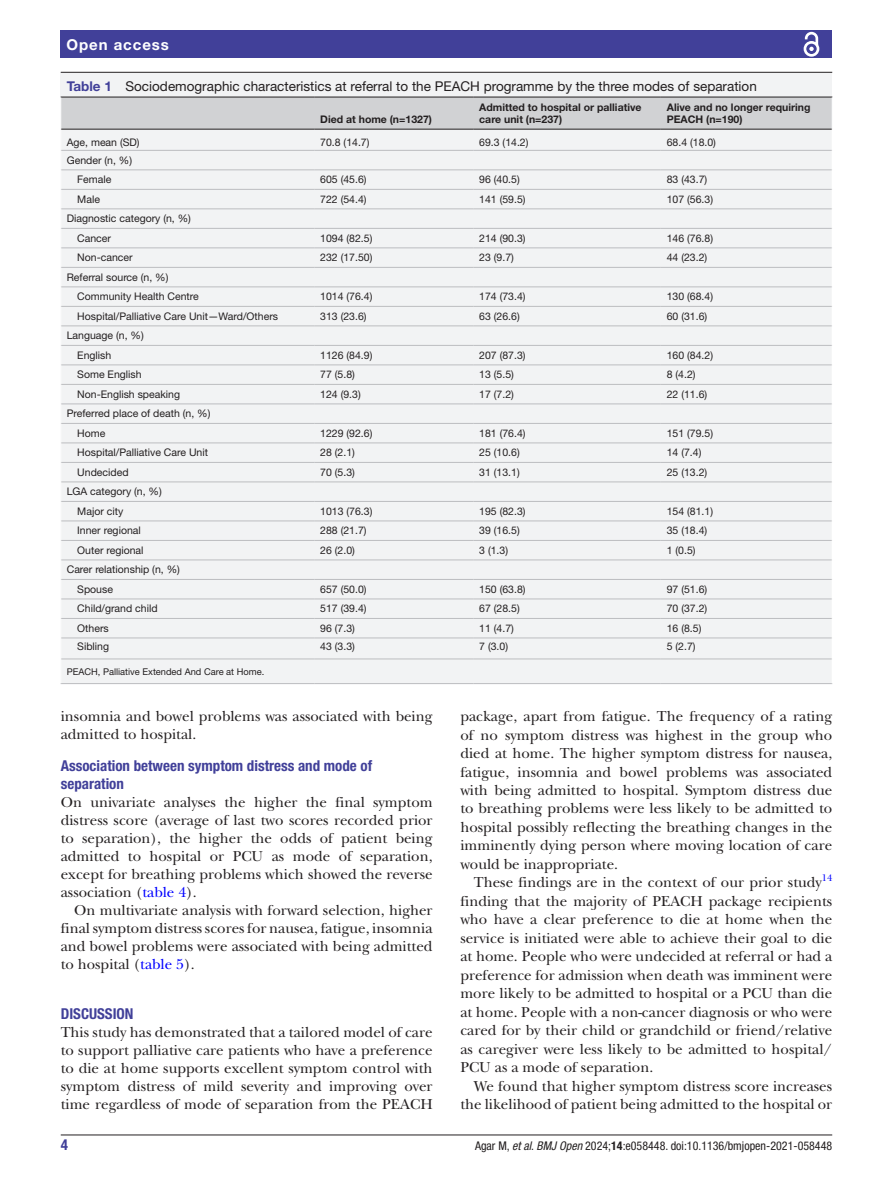
<style>
.page{position:relative;width:893px;height:1191px;background:#fff}
.page>*{position:absolute;margin:0;border:0;box-sizing:border-box;transform-origin:0 0}
.t1{font:15px/18.5px "New Baskerville";color:#231f20;text-align:justify}
.t2{font:700 condensed 15px/18px "Helvetica Neue LT Std";color:#414099}
.t3{font:700 15px "Helvetica Neue LT Std";letter-spacing:.065em;color:#fff}
.t4{font:13.5px "Helvetica Neue LT Std";color:#231f20}
.t5{font:condensed 12px "Helvetica Neue LT Std";color:#231f20}
.t6{font:10.5px/19.5px "Helvetica Neue LT Std";color:#231f20}
.t7{font:700 10.5px/12.6px "Helvetica Neue LT Std";color:#231f20}
.t8{font:9.9px "New Baskerville";color:#00f}
.t9{font:9.3px "Helvetica Neue LT Std";color:#231f20}
.s1{font-weight:700;color:#414099}
.s2{color:#00f}
.s3{font-style:italic}
.s4{font-weight:700}
</style>
<div class="page">
<hr style="left:61px;top:1134px;width:771px;height:1px;background:#231f20">
<div style="left:61px;top:31px;width:771px;height:27px;background:#414099"></div>
<svg style="left:803px;top:31px;width:17px;height:26px"></svg>
<div style="left:61px;top:73px;width:771px;height:611px;background:#f2f3f4"></div>
<hr style="left:61px;top:72px;width:771px;height:1px;background:#231f20">
<hr style="left:61px;top:683px;width:253px;height:1px;background:#bcbdc0">
<hr style="left:314px;top:683px;width:159px;height:1px;background:#bcbdc0">
<hr style="left:473px;top:683px;width:188px;height:1px;background:#bcbdc0">
<hr style="left:661px;top:683px;width:171px;height:1px;background:#bcbdc0">
<svg style="left:60px;top:97px;width:773px;height:563px"></svg>
<p class="t3" style="left:66px;top:35px;width:104px">Open access</p>
<p class="t4" style="left:67px;top:78px;width:692px"><span class="s1">Table 1</span> Sociodemographic characteristics at referral to the PEACH programme by the three modes of separation</p>
<p class="t7" style="left:320px;top:113px;width:113px">Died at home (n=1327)</p>
<p class="t7" style="left:479px;top:100px;width:164px">Admitted to hospital or palliative care unit (n=237)</p>
<p class="t7" style="left:667px;top:100px;width:145px">Alive and no longer requiring<br>PEACH (n=190)</p>
<p class="t6" style="left:67px;top:132px;width:74px">Age, mean (SD)</p>
<p class="t6" style="left:320px;top:132px;width:51px">70.8 (14.7)</p>
<p class="t6" style="left:479px;top:132px;width:51px">69.3 (14.2)</p>
<p class="t6" style="left:667px;top:132px;width:51px">68.4 (18.0)</p>
<p class="t6" style="left:77px;top:150px;width:56px;text-indent:-10px">Gender (n, %)<br>Female</p>
<p class="t6" style="left:320px;top:170px;width:48px">605 (45.6)</p>
<p class="t6" style="left:479px;top:170px;width:42px">96 (40.5)</p>
<p class="t6" style="left:667px;top:170px;width:42px">83 (43.7)</p>
<p class="t6" style="left:77px;top:189px;width:24px">Male</p>
<p class="t6" style="left:320px;top:189px;width:48px">722 (54.4)</p>
<p class="t6" style="left:479px;top:189px;width:48px">141 (59.5)</p>
<p class="t6" style="left:667px;top:189px;width:48px">107 (56.3)</p>
<p class="t6" style="left:77px;top:209px;width:115px;text-indent:-10px">Diagnostic category (n, %)<br>Cancer</p>
<p class="t6" style="left:320px;top:228px;width:54px">1094 (82.5)</p>
<p class="t6" style="left:479px;top:228px;width:48px">214 (90.3)</p>
<p class="t6" style="left:667px;top:228px;width:48px">146 (76.8)</p>
<p class="t6" style="left:77px;top:248px;width:57px">Non-cancer</p>
<p class="t6" style="left:320px;top:248px;width:54px">232 (17.50)</p>
<p class="t6" style="left:479px;top:248px;width:36px">23 (9.7)</p>
<p class="t6" style="left:667px;top:248px;width:42px">44 (23.2)</p>
<p class="t6" style="left:77px;top:267px;width:123px;text-indent:-10px">Referral source (n, %)<br>Community Health Centre</p>
<p class="t6" style="left:320px;top:287px;width:54px">1014 (76.4)</p>
<p class="t6" style="left:479px;top:287px;width:48px">174 (73.4)</p>
<p class="t6" style="left:667px;top:287px;width:48px">130 (68.4)</p>
<p class="t6" style="left:77px;top:306px;width:202px">Hospital/Palliative Care Unit—Ward/Others</p>
<p class="t6" style="left:320px;top:306px;width:48px">313 (23.6)</p>
<p class="t6" style="left:479px;top:306px;width:42px">63 (26.6)</p>
<p class="t6" style="left:667px;top:306px;width:42px">60 (31.6)</p>
<p class="t6" style="left:77px;top:326px;width:68px;text-indent:-10px">Language (n, %)<br>English</p>
<p class="t6" style="left:320px;top:345px;width:54px">1126 (84.9)</p>
<p class="t6" style="left:479px;top:345px;width:48px">207 (87.3)</p>
<p class="t6" style="left:667px;top:345px;width:48px">160 (84.2)</p>
<p class="t6" style="left:77px;top:365px;width:66px">Some English</p>
<p class="t6" style="left:320px;top:365px;width:36px">77 (5.8)</p>
<p class="t6" style="left:479px;top:365px;width:36px">13 (5.5)</p>
<p class="t6" style="left:667px;top:365px;width:30px">8 (4.2)</p>
<p class="t6" style="left:77px;top:384px;width:104px">Non-English speaking</p>
<p class="t6" style="left:320px;top:384px;width:42px">124 (9.3)</p>
<p class="t6" style="left:479px;top:384px;width:36px">17 (7.2)</p>
<p class="t6" style="left:667px;top:384px;width:42px">22 (11.6)</p>
<p class="t6" style="left:77px;top:404px;width:135px;text-indent:-10px">Preferred place of death (n, %)<br>Home</p>
<p class="t6" style="left:320px;top:423px;width:54px">1229 (92.6)</p>
<p class="t6" style="left:479px;top:423px;width:48px">181 (76.4)</p>
<p class="t6" style="left:667px;top:423px;width:48px">151 (79.5)</p>
<p class="t6" style="left:77px;top:443px;width:132px">Hospital/Palliative Care Unit</p>
<p class="t6" style="left:320px;top:443px;width:36px">28 (2.1)</p>
<p class="t6" style="left:479px;top:443px;width:42px">25 (10.6)</p>
<p class="t6" style="left:667px;top:443px;width:36px">14 (7.4)</p>
<p class="t6" style="left:77px;top:462px;width:53px">Undecided</p>
<p class="t6" style="left:320px;top:462px;width:36px">70 (5.3)</p>
<p class="t6" style="left:479px;top:462px;width:42px">31 (13.1)</p>
<p class="t6" style="left:667px;top:462px;width:42px">25 (13.2)</p>
<p class="t6" style="left:77px;top:482px;width:86px;text-indent:-10px">LGA category (n, %)<br>Major city</p>
<p class="t6" style="left:320px;top:501px;width:54px">1013 (76.3)</p>
<p class="t6" style="left:479px;top:501px;width:48px">195 (82.3)</p>
<p class="t6" style="left:667px;top:501px;width:48px">154 (81.1)</p>
<p class="t6" style="left:77px;top:521px;width:65px">Inner regional</p>
<p class="t6" style="left:320px;top:521px;width:48px">288 (21.7)</p>
<p class="t6" style="left:479px;top:521px;width:42px">39 (16.5)</p>
<p class="t6" style="left:667px;top:521px;width:42px">35 (18.4)</p>
<p class="t6" style="left:77px;top:540px;width:68px">Outer regional</p>
<p class="t6" style="left:320px;top:540px;width:36px">26 (2.0)</p>
<p class="t6" style="left:479px;top:540px;width:30px">3 (1.3)</p>
<p class="t6" style="left:667px;top:540px;width:30px">1 (0.5)</p>
<p class="t6" style="left:77px;top:560px;width:104px;text-indent:-10px">Carer relationship (n, %)<br>Spouse</p>
<p class="t6" style="left:320px;top:579px;width:48px">657 (50.0)</p>
<p class="t6" style="left:479px;top:579px;width:48px">150 (63.8)</p>
<p class="t6" style="left:667px;top:579px;width:42px">97 (51.6)</p>
<p class="t6" style="left:77px;top:599px;width:82px">Child/grand child</p>
<p class="t6" style="left:320px;top:599px;width:48px">517 (39.4)</p>
<p class="t6" style="left:479px;top:599px;width:42px">67 (28.5)</p>
<p class="t6" style="left:667px;top:599px;width:42px">70 (37.2)</p>
<p class="t6" style="left:77px;top:618px;width:33px">Others</p>
<p class="t6" style="left:320px;top:618px;width:36px">96 (7.3)</p>
<p class="t6" style="left:479px;top:618px;width:36px">11 (4.7)</p>
<p class="t6" style="left:667px;top:618px;width:36px">16 (8.5)</p>
<p class="t6" style="left:77px;top:636px;width:33px">Sibling</p>
<p class="t6" style="left:320px;top:636px;width:36px">43 (3.3)</p>
<p class="t6" style="left:479px;top:636px;width:30px">7 (3.0)</p>
<p class="t6" style="left:667px;top:636px;width:30px">5 (2.7)</p>
<p class="t9" style="left:67px;top:666px;width:199px">PEACH, Palliative Extended And Care at Home.</p>
<p class="t1" style="left:61px;top:707px;width:373px;line-height:18px">insomnia and bowel problems was associated with being admitted to hospital.</p>
<p class="t2" style="left:61px;top:756px;width:313px">Association between symptom distress and mode of separation</p>
<p class="t1" style="left:61px;top:793px;width:373px;line-height:18px">On univariate analyses the higher the final symptom distress score (average of last two scores recorded prior to separation), the higher the odds of patient being admitted to hospital or PCU as mode of separation, except for breathing problems which showed the reverse association (<span class="s2">table 4</span>).</p>
<p class="t1" style="left:61px;top:901px;width:373px;line-height:18px;text-indent:14px">On multivariate analysis with forward selection, higher final symptom distress scores for nausea, fatigue, insomnia and bowel problems were associated with being admitted to hospital (<span class="s2">table 5</span>).</p>
<p class="t2" style="left:61px;top:1004px;width:74px">DISCUSSION</p>
<p class="t1" style="left:61px;top:1023px;width:373px;line-height:18px">This study has demonstrated that a tailored model of care to support palliative care patients who have a preference to die at home supports excellent symptom control with symptom distress of mild severity and improving over time regardless of mode of separation from the PEACH</p>
<p class="t1" style="left:460px;top:707px;width:373px">package, apart from fatigue. The frequency of a rating of no symptom distress was highest in the group who died at home. The higher symptom distress for nausea, fatigue, insomnia and bowel problems was associated with being admitted to hospital. Symptom distress due to breathing problems were less likely to be admitted to hospital possibly reflecting the breathing changes in the imminently dying person where moving location of care would be inappropriate.</p>
<p class="t1" style="left:474px;top:873px;width:349px">These findings are in the context of our prior study</p>
<p class="t8" style="left:822px;top:871px;width:12px">14</p>
<p class="t1" style="left:460px;top:892px;width:373px">finding that the majority of PEACH package recipients who have a clear preference to die at home when the service is initiated were able to achieve their goal to die at home. People who were undecided at referral or had a preference for admission when death was imminent were more likely to be admitted to hospital or a PCU than die at home. People with a non-cancer diagnosis or who were cared for by their child or grandchild or friend/relative as caregiver were less likely to be admitted to hospital/ PCU as a mode of separation.</p>
<p class="t1" style="left:460px;top:1076px;width:373px;text-align:right">We found that higher symptom distress score increases the likelihood of patient being admitted to the hospital or</p>
<p class="t2" style="left:61px;top:1135px;width:9px">4</p>
<p class="t5" style="left:475px;top:1138px;width:359px">Agar M, <span class="s3">et al</span>. <span class="s3">BMJ Open</span> 2024;<span class="s4">14</span>:e058448. doi:10.1136/bmjopen-2021-058448</p>
</div>
